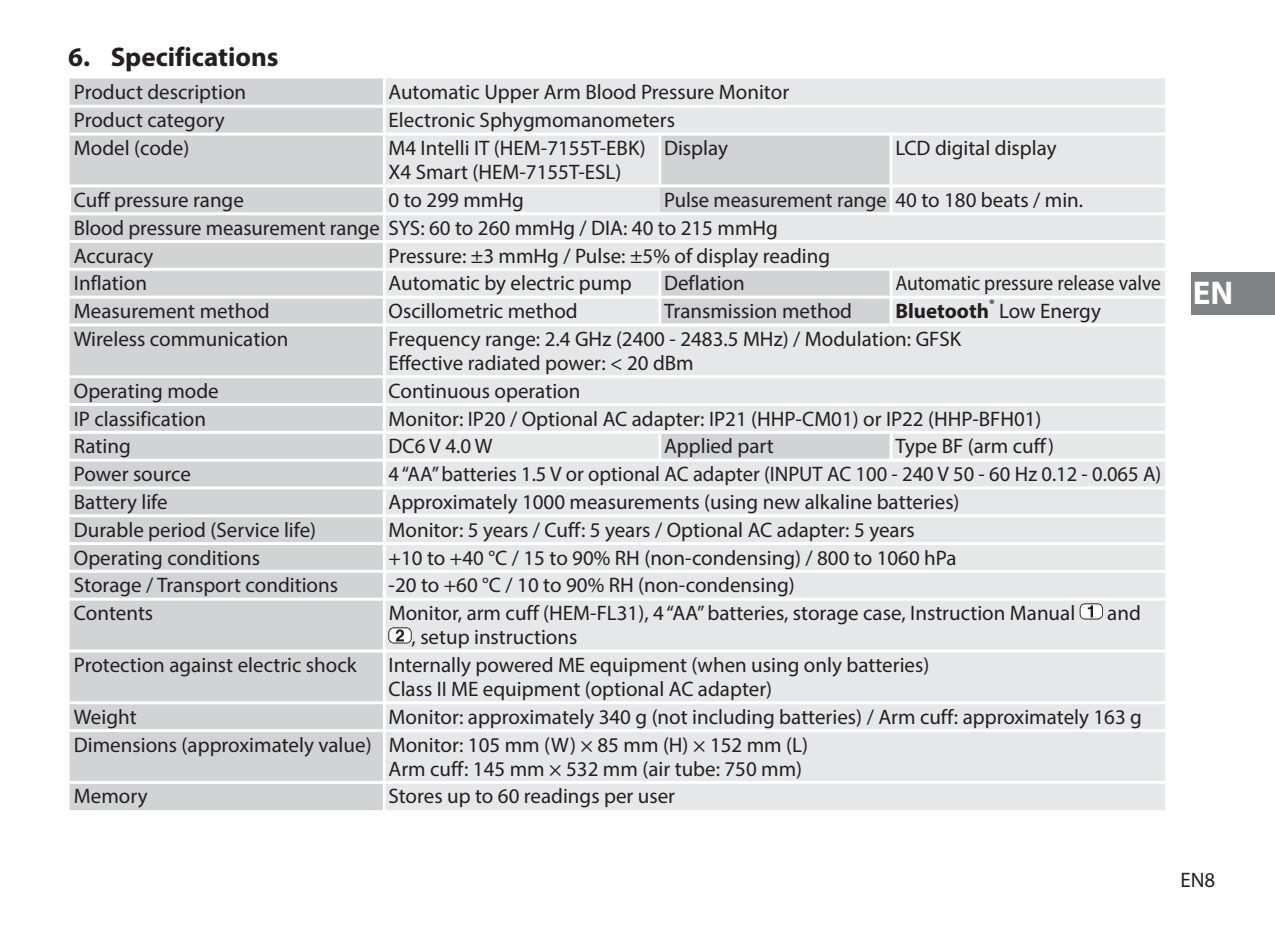
<style>
.page{position:relative;width:1275px;height:936px;background:#fff}
.page>*{position:absolute;margin:0;border:0;box-sizing:border-box;transform-origin:0 0}
.t1{font:700 33px "Myriad Pro";color:#fff}
.t2{font:700 27px "Myriad Pro";color:#231f20}
.t3{font:21px/24px "Myriad Pro";color:#231f20}
.t4{font:21px "Myriad Pro";color:#231f20;scale:.93 1}
.t5{font:700 21px "Myriad Pro";color:#231f20}
.t6{font:700 12.3px "Myriad Pro";color:#231f20}
</style>
<div class="page">
<div style="left:1191px;top:273px;width:84px;height:42px;background:#808285"></div>
<div style="left:70px;top:79px;width:313px;height:731px;background:#d1d3d4"></div>
<svg style="left:386px;top:79px;width:779px;height:731px;background:#e4e5e6"></svg>
<hr style="left:70px;top:105px;width:590px;height:3px;background:#fff">
<hr style="left:660px;top:105px;width:505px;height:3px;background:#fff">
<hr style="left:70px;top:133px;width:590px;height:3px;background:#fff">
<hr style="left:660px;top:133px;width:231px;height:3px;background:#fff">
<hr style="left:658px;top:136px;width:3px;height:48px;background:#fff">
<hr style="left:891px;top:133px;width:274px;height:3px;background:#fff">
<hr style="left:890px;top:136px;width:3px;height:48px;background:#fff">
<hr style="left:68px;top:184px;width:316px;height:3px;background:#fff">
<hr style="left:68px;top:187px;width:3px;height:25px;background:#fff">
<hr style="left:384px;top:184px;width:276px;height:3px;background:#fff">
<hr style="left:660px;top:184px;width:505px;height:3px;background:#fff">
<hr style="left:890px;top:187px;width:3px;height:25px;background:#fff">
<hr style="left:68px;top:212px;width:592px;height:3px;background:#fff">
<hr style="left:660px;top:212px;width:505px;height:3px;background:#fff">
<hr style="left:70px;top:240px;width:590px;height:3px;background:#fff">
<hr style="left:660px;top:240px;width:505px;height:3px;background:#fff">
<hr style="left:70px;top:268px;width:590px;height:3px;background:#fff">
<hr style="left:660px;top:268px;width:231px;height:3px;background:#fff">
<hr style="left:658px;top:271px;width:3px;height:25px;background:#fff">
<hr style="left:891px;top:268px;width:274px;height:3px;background:#fff">
<hr style="left:890px;top:271px;width:3px;height:25px;background:#fff">
<hr style="left:70px;top:296px;width:590px;height:3px;background:#fff">
<hr style="left:660px;top:296px;width:231px;height:3px;background:#fff">
<hr style="left:658px;top:299px;width:3px;height:24px;background:#fff">
<hr style="left:891px;top:296px;width:274px;height:3px;background:#fff">
<hr style="left:890px;top:299px;width:3px;height:24px;background:#fff">
<hr style="left:70px;top:323px;width:590px;height:3px;background:#fff">
<hr style="left:660px;top:323px;width:505px;height:3px;background:#fff">
<hr style="left:70px;top:375px;width:590px;height:3px;background:#fff">
<hr style="left:660px;top:375px;width:505px;height:3px;background:#fff">
<hr style="left:70px;top:403px;width:590px;height:3px;background:#fff">
<hr style="left:660px;top:403px;width:505px;height:3px;background:#fff">
<hr style="left:70px;top:431px;width:590px;height:3px;background:#fff">
<hr style="left:660px;top:431px;width:231px;height:3px;background:#fff">
<hr style="left:658px;top:434px;width:3px;height:25px;background:#fff">
<hr style="left:891px;top:431px;width:274px;height:3px;background:#fff">
<hr style="left:890px;top:434px;width:3px;height:25px;background:#fff">
<hr style="left:70px;top:459px;width:590px;height:3px;background:#fff">
<hr style="left:660px;top:459px;width:505px;height:3px;background:#fff">
<hr style="left:70px;top:486px;width:590px;height:3px;background:#fff">
<hr style="left:660px;top:486px;width:505px;height:3px;background:#fff">
<hr style="left:70px;top:514px;width:590px;height:3px;background:#fff">
<hr style="left:660px;top:514px;width:505px;height:3px;background:#fff">
<hr style="left:70px;top:542px;width:590px;height:3px;background:#fff">
<hr style="left:660px;top:542px;width:505px;height:3px;background:#fff">
<hr style="left:70px;top:570px;width:590px;height:3px;background:#fff">
<hr style="left:660px;top:570px;width:505px;height:3px;background:#fff">
<hr style="left:70px;top:598px;width:590px;height:3px;background:#fff">
<hr style="left:660px;top:598px;width:505px;height:3px;background:#fff">
<hr style="left:70px;top:649px;width:590px;height:3px;background:#fff">
<hr style="left:660px;top:649px;width:505px;height:3px;background:#fff">
<hr style="left:70px;top:701px;width:590px;height:3px;background:#fff">
<hr style="left:660px;top:701px;width:505px;height:3px;background:#fff">
<hr style="left:70px;top:729px;width:590px;height:3px;background:#fff">
<hr style="left:660px;top:729px;width:505px;height:3px;background:#fff">
<hr style="left:70px;top:781px;width:590px;height:3px;background:#fff">
<hr style="left:660px;top:781px;width:505px;height:3px;background:#fff">
<svg style="left:1080px;top:604px;width:23px;height:15px"></svg>
<svg style="left:389px;top:628px;width:23px;height:15px"></svg>
<p class="t2" style="left:68px;top:47px;width:212px">6. Specifications</p>
<p class="t3" style="left:74px;top:83px;width:174px">Product description</p>
<p class="t3" style="left:388px;top:83px;width:402px">Automatic Upper Arm Blood Pressure Monitor</p>
<p class="t3" style="left:74px;top:111px;width:152px">Product category</p>
<p class="t3" style="left:389px;top:111px;width:288px">Electronic Sphygmomanometers</p>
<p class="t3" style="left:74px;top:138px;width:117px">Model (code)</p>
<p class="t3" style="left:389px;top:138px;width:259px">M4 Intelli IT (HEM-7155T-EBK)<br>X4 Smart (HEM-7155T-ESL)</p>
<p class="t3" style="left:664px;top:138px;width:65px">Display</p>
<p class="t3" style="left:895px;top:138px;width:163px">LCD digital display</p>
<p class="t3" style="left:74px;top:190px;width:172px">Cuff pressure range</p>
<p class="t3" style="left:389px;top:190px;width:137px">0 to 299 mmHg</p>
<p class="t3" style="left:74px;top:188px;width:1011px;line-height:27.9px;text-indent:590px">Pulse measurement range 40 to 180 beats / min.<br>Blood pressure measurement range SYS: 60 to 260 mmHg / DIA: 40 to 215 mmHg<br>Accuracy</p>
<p class="t3" style="left:389px;top:246px;width:443px">Pressure: ±3 mmHg / Pulse: ±5% of display reading</p>
<p class="t3" style="left:74px;top:274px;width:75px">Inflation</p>
<p class="t3" style="left:389px;top:274px;width:245px">Automatic by electric pump</p>
<p class="t3" style="left:664px;top:274px;width:82px">Deflation</p>
<p class="t4" style="left:895px;top:276px;width:287px">Automatic pressure release valve</p>
<p class="t3" style="left:74px;top:301px;width:197px">Measurement method</p>
<p class="t3" style="left:389px;top:301px;width:191px">Oscillometric method</p>
<p class="t3" style="left:664px;top:301px;width:189px">Transmission method</p>
<p class="t5" style="left:895px;top:303px;width:95px">Bluetooth</p>
<p class="t6" style="left:989px;top:300px;width:7px">®</p>
<p class="t3" style="left:999px;top:301px;width:103px">Low Energy</p>
<p class="t3" style="left:74px;top:329px;width:216px">Wireless communication</p>
<p class="t3" style="left:389px;top:329px;width:574px">Frequency range: 2.4 GHz (2400 - 2483.5 MHz) / Modulation: GFSK<br>Effective radiated power: &lt; 20 dBm</p>
<p class="t3" style="left:74px;top:381px;width:146px">Operating mode</p>
<p class="t3" style="left:389px;top:381px;width:193px">Continuous operation</p>
<p class="t3" style="left:74px;top:409px;width:134px">IP classification</p>
<p class="t3" style="left:389px;top:409px;width:655px">Monitor: IP20 / Optional AC adapter: IP21 (HHP-CM01) or IP22 (HHP-BFH01)</p>
<p class="t3" style="left:74px;top:437px;width:58px">Rating</p>
<p class="t3" style="left:389px;top:437px;width:106px">DC6 V 4.0 W</p>
<p class="t3" style="left:664px;top:437px;width:111px">Applied part</p>
<p class="t3" style="left:895px;top:437px;width:160px">Type BF (arm cuff)</p>
<p class="t3" style="left:74px;top:464px;width:118px">Power source</p>
<p class="t3" style="left:389px;top:464px;width:774px">4 “AA” batteries 1.5 V or optional AC adapter (INPUT AC 100 - 240 V 50 - 60 Hz 0.12 - 0.065 A)</p>
<p class="t3" style="left:74px;top:492px;width:95px">Battery life</p>
<p class="t3" style="left:389px;top:492px;width:573px">Approximately 1000 measurements (using new alkaline batteries)</p>
<p class="t3" style="left:74px;top:520px;width:244px">Durable period (Service life)</p>
<p class="t3" style="left:388px;top:520px;width:528px">Monitor: 5 years / Cuff: 5 years / Optional AC adapter: 5 years</p>
<p class="t3" style="left:74px;top:548px;width:188px">Operating conditions</p>
<p class="t3" style="left:389px;top:548px;width:569px">+10 to +40 °C / 15 to 90% RH (non-condensing) / 800 to 1060 hPa</p>
<p class="t3" style="left:74px;top:576px;width:266px">Storage / Transport conditions</p>
<p class="t3" style="left:389px;top:576px;width:408px">-20 to +60 °C / 10 to 90% RH (non-condensing)</p>
<p class="t3" style="left:74px;top:603px;width:81px">Contents</p>
<p class="t3" style="left:389px;top:603px;width:688px">Monitor, arm cuff (HEM-FL31), 4 “AA” batteries, storage case, Instruction Manual</p>
<p class="t3" style="left:1107px;top:603px;width:35px">and</p>
<p class="t3" style="left:412px;top:627px;width:167px">, setup instructions</p>
<p class="t3" style="left:74px;top:655px;width:284px">Protection against electric shock</p>
<p class="t3" style="left:388px;top:655px;width:542px">Internally powered ME equipment (when using only batteries)<br>Class II ME equipment (optional AC adapter)</p>
<p class="t3" style="left:74px;top:707px;width:64px">Weight</p>
<p class="t3" style="left:74px;top:705px;width:1070px;line-height:27.9px;text-indent:315px">Monitor: approximately 340 g (not including batteries) / Arm cuff: approximately 163 g<br>Dimensions (approximately value) Monitor: 105 mm (W) × 85 mm (H) × 152 mm (L)</p>
<p class="t3" style="left:389px;top:759px;width:415px">Arm cuff: 145 mm × 532 mm (air tube: 750 mm)</p>
<p class="t3" style="left:74px;top:787px;width:75px">Memory</p>
<p class="t3" style="left:389px;top:787px;width:288px">Stores up to 60 readings per user</p>
<h1 class="t1" style="left:1193px;top:280px;width:42px">EN</h1>
<p class="t3" style="left:1180px;top:870px;width:36px">EN8</p>
</div>
